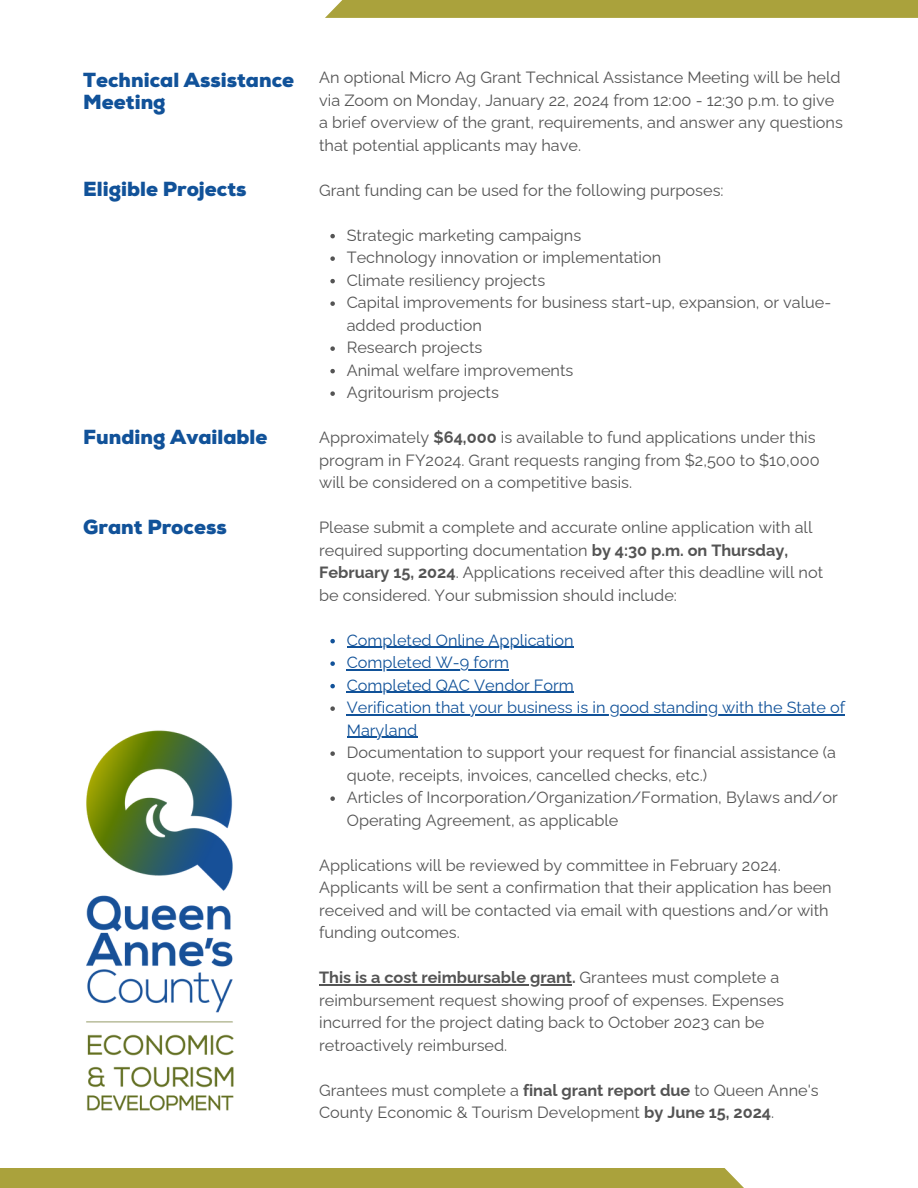
<style>
.page{position:relative;width:918px;height:1188px;background:#fff}
.page>*{position:absolute;margin:0;border:0;box-sizing:border-box;transform-origin:0 0}
.t1{font:900 20.4px/22.5px "Nexa";color:#115299}
.t2{font:16.2px/22.5px "Raleway";color:#545454}
.t3{font:16.2px "Raleway";color:#115299}
.s1{font-weight:700}
.s2{color:#115299}
</style>
<div class="page">
<svg style="left:330px;top:234px;width:5px;height:4px"></svg>
<svg style="left:330px;top:256px;width:5px;height:5px"></svg>
<svg style="left:330px;top:279px;width:5px;height:4px"></svg>
<svg style="left:330px;top:301px;width:5px;height:5px"></svg>
<svg style="left:330px;top:346px;width:5px;height:5px"></svg>
<svg style="left:330px;top:369px;width:5px;height:4px"></svg>
<svg style="left:330px;top:391px;width:5px;height:5px"></svg>
<svg style="left:330px;top:639px;width:5px;height:4px"></svg>
<hr style="left:347px;top:647px;width:227px;height:1px;background:#115299">
<svg style="left:330px;top:661px;width:5px;height:5px"></svg>
<hr style="left:347px;top:669px;width:162px;height:1px;background:#115299">
<svg style="left:330px;top:684px;width:5px;height:4px"></svg>
<hr style="left:347px;top:692px;width:227px;height:1px;background:#115299">
<svg style="left:330px;top:706px;width:5px;height:5px"></svg>
<hr style="left:347px;top:714px;width:498px;height:1px;background:#115299">
<hr style="left:347px;top:737px;width:70px;height:1px;background:#115299">
<svg style="left:330px;top:751px;width:5px;height:5px"></svg>
<svg style="left:330px;top:796px;width:5px;height:5px"></svg>
<hr style="left:319px;top:984px;width:253px;height:1px;background:#545454">
<div style="left:0;top:1168px;width:744px;height:20px;background:#aaa23c"></div>
<svg style="left:325px;top:0;width:593px;height:18px;background:#aba33f"></svg>
<img style="left:86px;top:730px;width:148px;height:381px">
<p class="t1" style="left:83px;top:69px;width:212px">Technical Assistance<br>Meeting</p>
<p class="t1" style="left:83px;top:178px;width:165px">Eligible Projects</p>
<p class="t1" style="left:83px;top:427px;width:186px">Funding Available</p>
<p class="t1" style="left:83px;top:517px;width:145px">Grant Process</p>
<p class="t2" style="left:319px;top:66px;width:525px">An optional Micro Ag Grant Technical Assistance Meeting will be held via Zoom on Monday, January 22, 2024 from 12:00 - 12:30 p.m. to give a brief overview of the grant, requirements, and answer any questions that potential applicants may have.</p>
<h1 class="t2" style="left:319px;top:179px;width:406px">Grant funding can be used for the following purposes:</h1>
<h1 class="t2" style="left:347px;top:224px;width:236px">Strategic marketing campaigns</h1>
<h1 class="t2" style="left:347px;top:246px;width:316px">Technology innovation or implementation</h1>
<h1 class="t2" style="left:347px;top:269px;width:200px">Climate resiliency projects</h1>
<p class="t2" style="left:347px;top:291px;width:486px">Capital improvements for business start-up, expansion, or value&shy;added production</p>
<p class="t2" style="left:347px;top:336px;width:137px">Research projects</p>
<p class="t2" style="left:347px;top:359px;width:228px">Animal welfare improvements</p>
<p class="t2" style="left:347px;top:381px;width:154px">Agritourism projects</p>
<p class="t2" style="left:319px;top:426px;width:502px">Approximately <span class="s1">$64,000</span> is available to fund applications under this program in FY2024. Grant requests ranging from $2,500 to $10,000 will be considered on a competitive basis.</p>
<p class="t2" style="left:319px;top:516px;width:506px">Please submit a complete and accurate online application with all required supporting documentation <span class="s1">by 4:30 p.m. on Thursday, February 15, 2024</span>. Applications received after this deadline will not be considered. Your submission should include:</p>
<p class="t3" style="left:347px;top:630px;width:228px">Completed Online Application</p>
<p class="t3" style="left:347px;top:653px;width:164px">Completed W-9 form</p>
<p class="t3" style="left:347px;top:675px;width:229px">Completed QAC Vendor Form</p>
<p class="t3" style="left:347px;top:698px;width:500px">Verification that your business is in good standing with the State of</p>
<p class="t2" style="left:347px;top:719px;width:491px"><span class="s2">Maryland<br></span>Documentation to support your request for financial assistance (a</p>
<p class="t2" style="left:347px;top:764px;width:493px">quote, receipts, invoices, cancelled checks, etc.)<br>Articles of Incorporation/Organization/Formation, Bylaws and/or</p>
<p class="t2" style="left:347px;top:809px;width:273px">Operating Agreement, as applicable</p>
<p class="t2" style="left:319px;top:854px;width:463px">Applications will be reviewed by committee in February 2024.</p>
<p class="t2" style="left:319px;top:876px;width:514px">Applicants will be sent a confirmation that their application has been received and will be contacted via email with questions and/or with funding outcomes.</p>
<p class="t2" style="left:319px;top:966px;width:466px"><span class="s1">This is a cost reimbursable grant.</span> Grantees must complete a reimbursement request showing proof of expenses. Expenses incurred for the project dating back to October 2023 can be retroactively reimbursed.</p>
<p class="t2" style="left:319px;top:1079px;width:501px">Grantees must complete a <span class="s1">final grant report due</span> to Queen Anne's<br>County Economic &amp; Tourism Development <span class="s1">by June 15, 2024</span>.</p>
</div>
